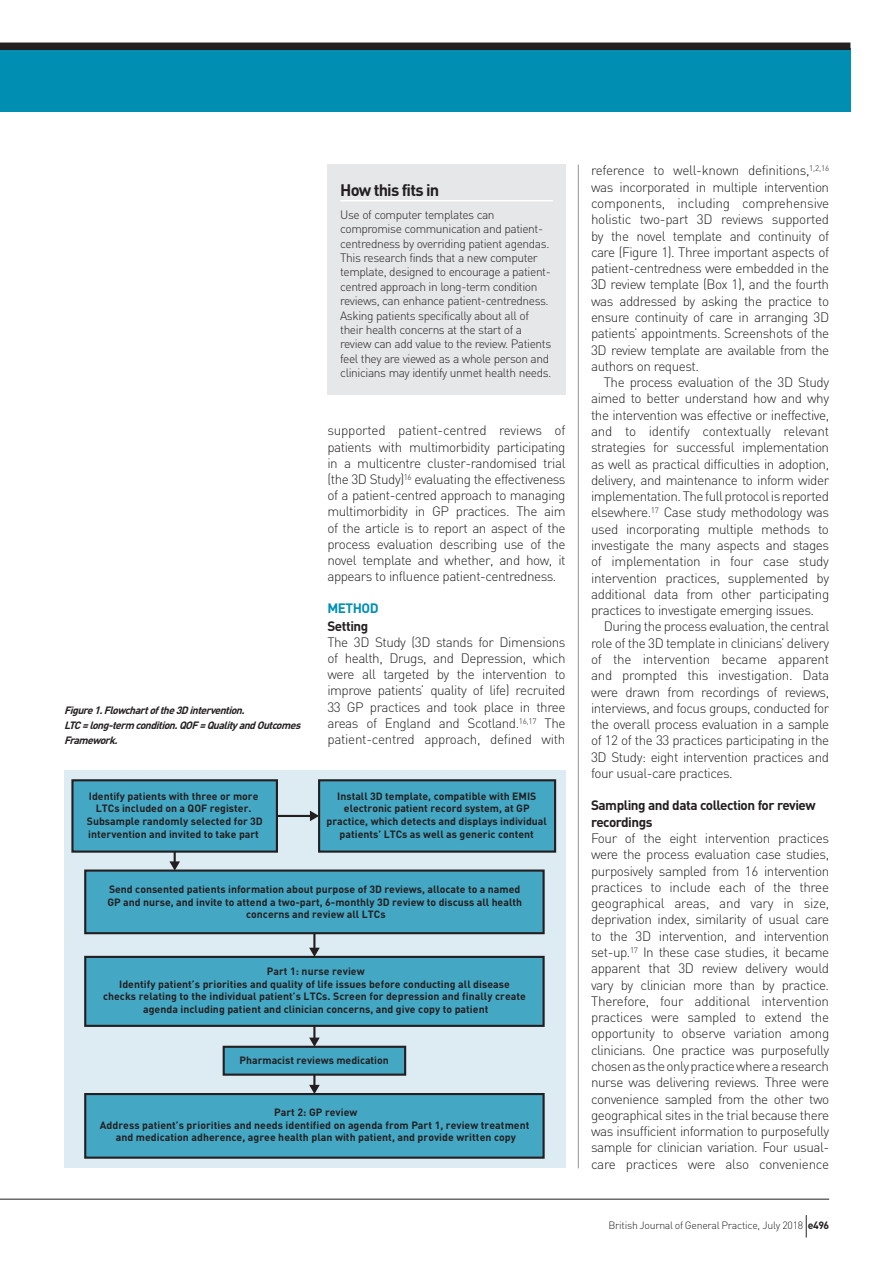
<style>
.page{position:relative;width:893px;height:1263px;background:#fff}
.page>*{position:absolute;margin:0;border:0;box-sizing:border-box;transform-origin:0 0}
.t1{font:700 16.5px "DIN";letter-spacing:-.05em;color:#231f20}
.t2{font:300 13.5px/16.4px "DIN";letter-spacing:-.035em;color:#231f20;text-align:justify}
.t3{font:700 13.5px/16.4px "DIN";letter-spacing:-.035em;color:#231f20}
.t4{font:700 13.5px "DIN";letter-spacing:-.035em;color:#008fb3}
.t5{font:300 12px/14.4px "DIN";letter-spacing:-.035em;color:#231f20}
.t6{font:700 10.5px/12.6px "DIN";color:#231f20;text-align:center}
.t7{font:italic 700 10.5px/15px "DIN";color:#231f20}
.t8{font:300 10.5px "DIN";letter-spacing:-.025em;color:#231f20}
.s1{font-weight:700}
</style>
<div class="page">
<div style="left:0;top:48px;width:850px;height:63px;background:#008fb3"></div>
<div style="left:0;top:43px;width:850px;height:7px;background:#231f20"></div>
<hr style="left:578px;top:165px;width:1px;height:1003px;background:#939598">
<div style="left:327px;top:165px;width:239px;height:230px;background:#e6e7e9"></div>
<hr style="left:340px;top:200px;width:213px;height:1px;background:#fff">
<div style="left:64px;top:770px;width:501px;height:398px;background:#ddecf3"></div>
<div style="left:72px;top:780px;width:205px;height:72px;background:#44a8c5"></div>
<div style="left:71px;top:779px;width:207px;height:74px;border:2px solid #231f20"></div>
<div style="left:85px;top:870px;width:459px;height:63px;background:#44a8c5"></div>
<div style="left:84px;top:869px;width:461px;height:65px;border:2px solid #231f20"></div>
<div style="left:85px;top:957px;width:459px;height:69px;background:#44a8c5"></div>
<div style="left:84px;top:956px;width:461px;height:71px;border:2px solid #231f20"></div>
<div style="left:85px;top:1094px;width:459px;height:64px;background:#44a8c5"></div>
<div style="left:84px;top:1093px;width:461px;height:66px;border:2px solid #231f20"></div>
<div style="left:224px;top:1047px;width:181px;height:28px;background:#44a8c5"></div>
<div style="left:223px;top:1046px;width:183px;height:30px;border:2px solid #231f20"></div>
<svg style="left:275px;top:779px;width:282px;height:74px;background:#57a7bf"></svg>
<svg style="left:169px;top:852px;width:11px;height:18px"></svg>
<svg style="left:309px;top:933px;width:11px;height:24px"></svg>
<svg style="left:309px;top:1026px;width:11px;height:21px"></svg>
<svg style="left:309px;top:1075px;width:11px;height:19px"></svg>
<hr style="left:0;top:1199px;width:829px;height:1px;background:#231f20">
<svg style="left:806px;top:1215px;width:1px;height:22px"></svg>
<p class="t7" style="left:64px;top:702px;width:241px">Figure1.Flowchartofthe3Dintervention.<br>LTC=long-term condition.QOF=Quality andOutcomes<br>Framework.</p>
<p class="t1" style="left:340px;top:179px;width:101px">How this fits in</p>
<p class="t5" style="left:340px;top:207px;width:213px">Use of computer templates can compromise communication and patient&shy;centredness by overriding patient agendas.<br>This research finds that a new computer template, designed to encourage a patient&shy;centred approach in long-term condition reviews, can enhance patient-centredness.<br>Asking patients specifically about all of their health concerns at the start of a review can add value to the review. Patients feel they are viewed as a whole person and clinicians may identify unmet health needs.</p>
<p class="t2" style="left:327px;top:422px;width:240px">supported patient-centred reviews of patients with multimorbidity participating in a multicentre cluster-randomised trial (the 3D Study)<sup>16</sup> evaluating the effectiveness of a patient-centred approach to managing multimorbidity in GP practices. The aim of the article is to report an aspect of the process evaluation describing use of the novel template and whether, and how, it appears to influence patient-centredness.</p>
<p class="t4" style="left:327px;top:599px;width:53px">METHOD</p>
<p class="t3" style="left:327px;top:617px;width:42px">Setting</p>
<p class="t2" style="left:327px;top:634px;width:240px">The 3D Study (3D stands for Dimensions of health, Drugs, and Depression, which were all targeted by the intervention to improve patients’ quality of life) recruited 33 GP practices and took place in three areas of England and Scotland.<sup>16,17</sup> The patient-centred approach, defined with</p>
<p class="t6" style="left:87px;top:789px;width:178px">Identify patients with three or more LTCs included on a QOF register.<br>Subsample randomly selected for 3D intervention and invited to take part</p>
<p class="t6" style="left:327px;top:789px;width:222px">Install 3D template, compatible with EMIS electronic patient record system, at GP practice, which detects and displays individual patients’ LTCs as well as generic content</p>
<p class="t6" style="left:107px;top:882px;width:416px">Send consented patients information about purpose of 3D reviews, allocate to a named<br>GP and nurse, and invite to attend a two-part, 6-monthly 3D review to discuss all health concerns and review all LTCs</p>
<p class="t6" style="left:103px;top:964px;width:424px">Part 1: nurse review<br>Identify patient’s priorities and quality of life issues before conducting all disease checks relating to the individual patient’s LTCs. Screen for depression and finally create agenda including patient and clinician concerns, and give copy to patient</p>
<p class="t6" style="left:240px;top:1054px;width:151px">Pharmacist reviews medication</p>
<p class="t6" style="left:100px;top:1105px;width:431px">Part 2: GP review<br>Address patient’s priorities and needs identified on agenda from Part 1, review treatment and medication adherence, agree health plan with patient, and provide written copy</p>
<p class="t2" style="left:591px;top:162px;width:240px">reference to well-known definitions,<sup>1,2,16 </sup>was incorporated in multiple intervention components, including comprehensive holistic two-part 3D reviews supported by the novel template and continuity of care (Figure 1). Three important aspects of patient-centredness were embedded in the 3D review template (Box 1), and the fourth was addressed by asking the practice to ensure continuity of care in arranging 3D patients’ appointments. Screenshots of the 3D review template are available from the authors on request.</p>
<p class="t2" style="left:591px;top:374px;width:240px;text-indent:13px">The process evaluation of the 3D Study aimed to better understand how and why the intervention was effective or ineffective, and to identify contextually relevant strategies for successful implementation as well as practical difficulties in adoption, delivery, and maintenance to inform wider implementation. The full protocol is reported elsewhere.<sup>17</sup> Case study methodology was used incorporating multiple methods to investigate the many aspects and stages of implementation in four case study intervention practices, supplemented by additional data from other participating practices to investigate emerging issues.</p>
<p class="t2" style="left:591px;top:618px;width:240px;text-indent:13px">During the process evaluation, the central role of the 3D template in clinicians’ delivery of the intervention became apparent and prompted this investigation. Data were drawn from recordings of reviews, interviews, and focus groups, conducted for the overall process evaluation in a sample of 12 of the 33 practices participating in the 3D Study: eight intervention practices and four usual-care practices.</p>
<p class="t3" style="left:591px;top:797px;width:226px">Sampling and data collection for review recordings</p>
<p class="t2" style="left:591px;top:830px;width:240px">Four of the eight intervention practices were the process evaluation case studies, purposively sampled from 16 intervention practices to include each of the three geographical areas, and vary in size, deprivation index, similarity of usual care to the 3D intervention, and intervention set-up.<sup>17</sup> In these case studies, it became apparent that 3D review delivery would vary by clinician more than by practice.<br>Therefore, four additional intervention practices were sampled to extend the opportunity to observe variation among clinicians. One practice was purposefully chosen as the only practice where a research nurse was delivering reviews. Three were convenience sampled from the other two geographical sites in the trial because there was insufficient information to purposefully sample for clinician variation. Four usual&shy;care practices were also convenience</p>
<p class="t8" style="left:608px;top:1219px;width:222px">British Journal of General Practice, July 2018 <span class="s1">e496</span></p>
</div>
